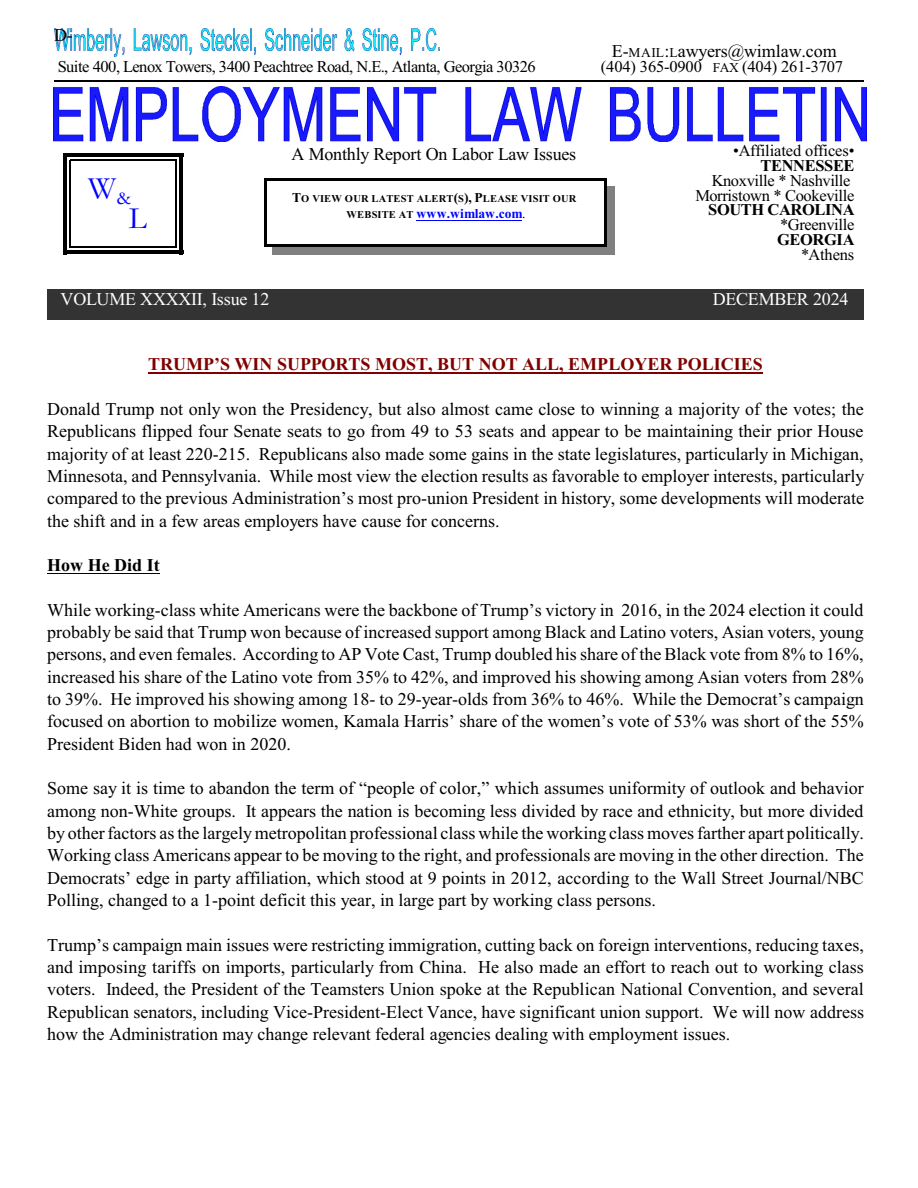
<style>
.page{position:relative;width:918px;height:1188px;background:#fff}
.page>*{position:absolute;margin:0;border:0;box-sizing:border-box;transform-origin:0 0}
.t1{font:31.5px/29.7px "Garamond";color:#00f}
.t2{font:18px/22.4px "Times New Roman";color:#000;text-align:justify}
.t3{font:700 18px "Times New Roman";color:#800000}
.t4{font:18px "Times New Roman";letter-spacing:-.01em;color:#fff}
.t5{font:700 18px "Times New Roman";color:#000}
.t6{font:16.5px/15px "Times New Roman";letter-spacing:-.02em;color:#000;text-align:right}
.t7{font:700 16.5px "Times New Roman";letter-spacing:-.025em;color:#000}
.t8{font:700 13.5px "Times New Roman";color:#00f}
.t9{font:700 10.5px "Times New Roman";letter-spacing:.02em;color:#000}
.s1{font-size:13.5px}
.s2{font-size:10.5px;color:#000}
.s3{font-weight:400;color:#000}
</style>
<div class="page">
<img style="left:55px;top:28px;width:385px;height:28px">
<hr style="left:70px;top:160px;width:1px;height:88px;background:#000">
<hr style="left:175px;top:160px;width:2px;height:88px;background:#000">
<hr style="left:70px;top:160px;width:106px;height:1px;background:#000">
<hr style="left:70px;top:246px;width:106px;height:2px;background:#000">
<hr style="left:63px;top:153px;width:4px;height:101px;background:#000">
<hr style="left:179px;top:153px;width:4px;height:101px;background:#000">
<hr style="left:63px;top:153px;width:120px;height:4px;background:#000">
<hr style="left:63px;top:251px;width:120px;height:3px;background:#000">
<img style="left:53px;top:87px;width:813px;height:55px">
<div style="left:47px;top:289px;width:817px;height:31px;background:#333"></div>
<hr style="left:148px;top:373px;width:615px;height:1px;background:#800000">
<hr style="left:47px;top:573px;width:113px;height:1px;background:#000">
<hr style="left:54px;top:80px;width:810px;height:2px;background:#000">
<hr style="left:417px;top:220px;width:105px;height:1px;background:#00f">
<hr style="left:265px;top:178px;width:2px;height:68px;background:#000">
<hr style="left:605px;top:178px;width:2px;height:68px;background:#000">
<hr style="left:265px;top:178px;width:342px;height:2px;background:#000">
<hr style="left:265px;top:244px;width:342px;height:3px;background:#000">
<div style="left:607px;top:186px;width:8px;height:69px;background:#808080"></div>
<div style="left:273px;top:247px;width:342px;height:8px;background:#808080"></div>
<p class="t2" style="left:54px;top:25px;width:20px">D-</p>
<p class="t2" style="left:612px;top:41px;width:227px">E-<span class="s1">MAIL</span>:<span class="s1">L</span>awyers@wimlaw.com</p>
<p class="t6" style="left:58px;top:61px;width:479px">Suite 400, Lenox Towers, 3400 Peachtree Road, N.E., Atlanta, Georgia 30326</p>
<p class="t6" style="left:601px;top:61px;width:244px">(404) 365-0900 <span class="s1">FAX</span> (404) 261-3707</p>
<h1 class="t1" style="left:129px;top:177px;width:20px;text-indent:-40px">W<sub>&amp;<br></sub>L</h1>
<p class="t2" style="left:292px;top:145px;width:286px">A Monthly Report On Labor Law Issues</p>
<p class="t9" style="left:292px;top:195px;width:286px"><span class="s1">T</span>O VIEW OUR LATEST ALERT<span class="s1">(</span>S<span class="s1">), P</span>LEASE VISIT OUR</p>
<p class="t8" style="left:346px;top:209px;width:181px"><span class="s2">WEBSITE AT</span> www.wimlaw.com<span class="s3">.</span></p>
<p class="t6" style="left:733px;top:144px;width:123px">•Affiliated offices•</p>
<p class="t7" style="left:760px;top:160px;width:96px">TENNESSEE</p>
<p class="t6" style="left:695px;top:174px;width:161px">Knoxville * Nashville<br>Morristown * Cookeville</p>
<p class="t7" style="left:708px;top:204px;width:148px">SOUTH CAROLINA</p>
<p class="t6" style="left:780px;top:219px;width:76px">*Greenville</p>
<p class="t7" style="left:777px;top:234px;width:79px">GEORGIA</p>
<p class="t6" style="left:801px;top:249px;width:55px">*Athens</p>
<p class="t4" style="left:61px;top:292px;width:210px">VOLUME XXXXII, Issue 12</p>
<p class="t4" style="left:713px;top:292px;width:137px">DECEMBER 2024</p>
<p class="t3" style="left:148px;top:358px;width:616px">TRUMP’S WIN SUPPORTS MOST, BUT NOT ALL, EMPLOYER POLICIES</p>
<p class="t2" style="left:47px;top:399px;width:819px">Donald Trump not only won the Presidency, but also almost came close to winning a majority of the votes; the Republicans flipped four Senate seats to go from 49 to 53 seats and appear to be maintaining their prior House majority of at least 220-215. Republicans also made some gains in the state legislatures, particularly in Michigan, Minnesota, and Pennsylvania. While most view the election results as favorable to employer interests, particularly compared to the previous Administration’s most pro-union President in history, some developments will moderate the shift and in a few areas employers have cause for concerns.</p>
<p class="t5" style="left:47px;top:559px;width:114px">How He Did It</p>
<p class="t2" style="left:47px;top:600px;width:818px">While working-class white Americans were the backbone of Trump’s victory in 2016, in the 2024 election it could probably be said that Trump won because of increased support among Black and Latino voters, Asian voters, young persons, and even females. According to AP Vote Cast, Trump doubled his share of the Black vote from 8% to 16%, increased his share of the Latino vote from 35% to 42%, and improved his showing among Asian voters from 28% to 39%. He improved his showing among 18- to 29-year-olds from 36% to 46%. While the Democrat’s campaign focused on abortion to mobilize women, Kamala Harris’ share of the women’s vote of 53% was short of the 55% President Biden had won in 2020.</p>
<p class="t2" style="left:47px;top:779px;width:818px">Some say it is time to abandon the term of “people of color,” which assumes uniformity of outlook and behavior among non-White groups. It appears the nation is becoming less divided by race and ethnicity, but more divided by other factors as the largelymetropolitan professional class while the working class moves farther apart politically.<br>Working class Americans appear to be moving to the right, and professionals are moving in the other direction. The Democrats’ edge in party affiliation, which stood at 9 points in 2012, according to the Wall Street Journal/NBC Polling, changed to a 1-point deficit this year, in large part by working class persons.</p>
<p class="t2" style="left:47px;top:935px;width:818px">Trump’s campaign main issues were restricting immigration, cutting back on foreign interventions, reducing taxes, and imposing tariffs on imports, particularly from China. He also made an effort to reach out to working class voters. Indeed, the President of the Teamsters Union spoke at the Republican National Convention, and several Republican senators, including Vice-President-Elect Vance, have significant union support. We will now address how the Administration may change relevant federal agencies dealing with employment issues.</p>
</div>
